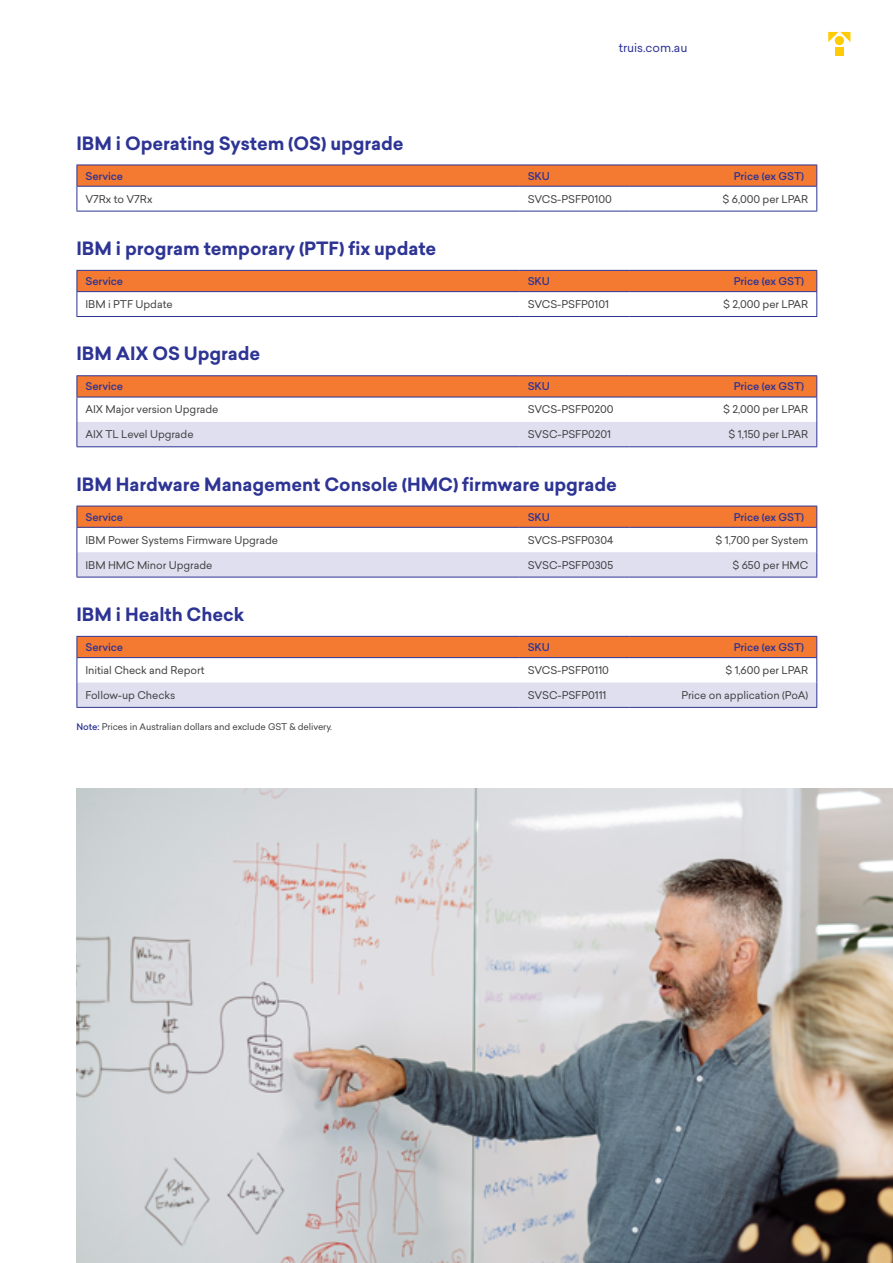
<style>
.page{position:relative;width:893px;height:1263px;background:#fff}
.page>*{position:absolute;margin:0;border:0;box-sizing:border-box;transform-origin:0 0}
.t1{font:700 18px "Sailec";letter-spacing:-.005em;color:#2d3494}
.t2{font:12px "Sailec";color:#2d3494}
.t3{font:10.5px "Sailec";letter-spacing:-.005em;color:#414042}
.t4{font:500 10.5px "Sailec";letter-spacing:-.005em;color:#2d3494}
.t5{font:9px "Sailec";letter-spacing:-.005em;color:#414042}
.s1{font-weight:500;color:#2d3494}
</style>
<div class="page">
<svg style="left:77px;top:165px;width:740px;height:46px"></svg>
<hr style="left:77px;top:186px;width:442px;height:1px;background:#2d3494">
<hr style="left:519px;top:186px;width:111px;height:1px;background:#2d3494">
<hr style="left:630px;top:186px;width:187px;height:1px;background:#2d3494">
<hr style="left:77px;top:211px;width:442px;height:1px;background:#2d3494">
<hr style="left:519px;top:211px;width:111px;height:1px;background:#2d3494">
<hr style="left:630px;top:211px;width:187px;height:1px;background:#2d3494">
<hr style="left:77px;top:375px;width:442px;height:1px;background:#2d3494">
<hr style="left:519px;top:375px;width:111px;height:1px;background:#2d3494">
<hr style="left:630px;top:375px;width:187px;height:1px;background:#2d3494">
<svg style="left:77px;top:376px;width:740px;height:71px"></svg>
<hr style="left:77px;top:397px;width:442px;height:1px;background:#2d3494">
<hr style="left:519px;top:397px;width:111px;height:1px;background:#2d3494">
<hr style="left:630px;top:397px;width:187px;height:1px;background:#2d3494">
<hr style="left:77px;top:707px;width:442px;height:1px;background:#2d3494">
<hr style="left:519px;top:707px;width:111px;height:1px;background:#2d3494">
<hr style="left:630px;top:707px;width:187px;height:1px;background:#2d3494">
<svg style="left:77px;top:636px;width:740px;height:71px"></svg>
<hr style="left:77px;top:657px;width:442px;height:1px;background:#2d3494">
<hr style="left:519px;top:657px;width:111px;height:1px;background:#2d3494">
<hr style="left:630px;top:657px;width:187px;height:1px;background:#2d3494">
<hr style="left:77px;top:577px;width:442px;height:1px;background:#2d3494">
<hr style="left:519px;top:577px;width:111px;height:1px;background:#2d3494">
<hr style="left:630px;top:577px;width:187px;height:1px;background:#2d3494">
<svg style="left:77px;top:506px;width:740px;height:71px"></svg>
<hr style="left:77px;top:527px;width:442px;height:1px;background:#2d3494">
<hr style="left:519px;top:527px;width:111px;height:1px;background:#2d3494">
<hr style="left:630px;top:527px;width:187px;height:1px;background:#2d3494">
<svg style="left:77px;top:270px;width:740px;height:46px"></svg>
<hr style="left:77px;top:291px;width:442px;height:1px;background:#2d3494">
<hr style="left:519px;top:291px;width:111px;height:1px;background:#2d3494">
<hr style="left:630px;top:291px;width:187px;height:1px;background:#2d3494">
<hr style="left:77px;top:316px;width:442px;height:1px;background:#2d3494">
<hr style="left:519px;top:316px;width:111px;height:1px;background:#2d3494">
<hr style="left:630px;top:316px;width:187px;height:1px;background:#2d3494">
<div style="left:835px;top:36px;width:9px;height:9px;background:#ffcb05;border-radius:50%"></div>
<div style="left:835px;top:47px;width:9px;height:9px;background:#ffcb05"></div>
<svg style="left:828px;top:32px;width:22px;height:10px"></svg>
<img style="left:77px;top:789px;width:816px;height:474px">
<p class="t2" style="left:619px;top:39px;width:70px">truis.com.au</p>
<h1 class="t1" style="left:77px;top:130px;width:329px">IBM i Operating System (OS) upgrade</h1>
<p class="t4" style="left:85px;top:168px;width:39px">Service</p>
<p class="t4" style="left:528px;top:168px;width:24px">SKU</p>
<p class="t4" style="left:734px;top:168px;width:72px">Price (ex GST)</p>
<p class="t3" style="left:85px;top:191px;width:68px">V7Rx to V7Rx</p>
<p class="t3" style="left:528px;top:191px;width:86px">SVCS-PSFP0100</p>
<p class="t3" style="left:723px;top:191px;width:87px">$ 6,000 per LPAR</p>
<h1 class="t1" style="left:77px;top:236px;width:361px">IBM i program temporary (PTF) fix update</h1>
<p class="t4" style="left:85px;top:274px;width:39px">Service</p>
<p class="t4" style="left:528px;top:274px;width:24px">SKU</p>
<p class="t4" style="left:734px;top:274px;width:72px">Price (ex GST)</p>
<p class="t3" style="left:85px;top:297px;width:89px">IBM i PTF Update</p>
<p class="t3" style="left:528px;top:297px;width:83px">SVCS-PSFP0101</p>
<p class="t3" style="left:723px;top:297px;width:87px">$ 2,000 per LPAR</p>
<h1 class="t1" style="left:77px;top:341px;width:185px">IBM AIX OS Upgrade</h1>
<p class="t4" style="left:85px;top:379px;width:39px">Service</p>
<p class="t4" style="left:528px;top:379px;width:24px">SKU</p>
<p class="t4" style="left:734px;top:379px;width:72px">Price (ex GST)</p>
<p class="t3" style="left:85px;top:402px;width:135px">AIX Major version Upgrade</p>
<p class="t3" style="left:528px;top:402px;width:87px">SVCS-PSFP0200</p>
<p class="t3" style="left:723px;top:402px;width:87px">$ 2,000 per LPAR</p>
<p class="t3" style="left:85px;top:427px;width:110px">AIX TL Level Upgrade</p>
<p class="t3" style="left:528px;top:427px;width:85px">SVSC-PSFP0201</p>
<p class="t3" style="left:729px;top:427px;width:81px">$ 1,150 per LPAR</p>
<h1 class="t1" style="left:77px;top:471px;width:542px">IBM Hardware Management Console (HMC) firmware upgrade</h1>
<p class="t4" style="left:85px;top:509px;width:39px">Service</p>
<p class="t4" style="left:528px;top:509px;width:24px">SKU</p>
<p class="t4" style="left:734px;top:509px;width:72px">Price (ex GST)</p>
<p class="t3" style="left:85px;top:532px;width:194px">IBM Power Systems Firmware Upgrade</p>
<p class="t3" style="left:528px;top:532px;width:87px">SVCS-PSFP0304</p>
<p class="t3" style="left:715px;top:532px;width:94px">$ 1,700 per System</p>
<p class="t3" style="left:85px;top:557px;width:128px">IBM HMC Minor Upgrade</p>
<p class="t3" style="left:528px;top:557px;width:87px">SVSC-PSFP0305</p>
<p class="t3" style="left:732px;top:557px;width:77px">$ 650 per HMC</p>
<h1 class="t1" style="left:77px;top:601px;width:169px">IBM i Health Check</h1>
<p class="t4" style="left:85px;top:640px;width:39px">Service</p>
<p class="t4" style="left:528px;top:640px;width:24px">SKU</p>
<p class="t4" style="left:734px;top:640px;width:72px">Price (ex GST)</p>
<p class="t3" style="left:85px;top:663px;width:121px">Initial Check and Report</p>
<p class="t3" style="left:528px;top:663px;width:83px">SVCS-PSFP0110</p>
<p class="t3" style="left:725px;top:663px;width:84px">$ 1,600 per LPAR</p>
<p class="t3" style="left:85px;top:688px;width:91px">Follow-up Checks</p>
<p class="t3" style="left:528px;top:688px;width:80px">SVSC-PSFP0111</p>
<p class="t3" style="left:681px;top:688px;width:128px">Price on application (PoA)</p>
<p class="t5" style="left:77px;top:720px;width:257px"><span class="s1">Note:</span> Prices in Australian dollars and exclude GST &amp; delivery.</p>
</div>
